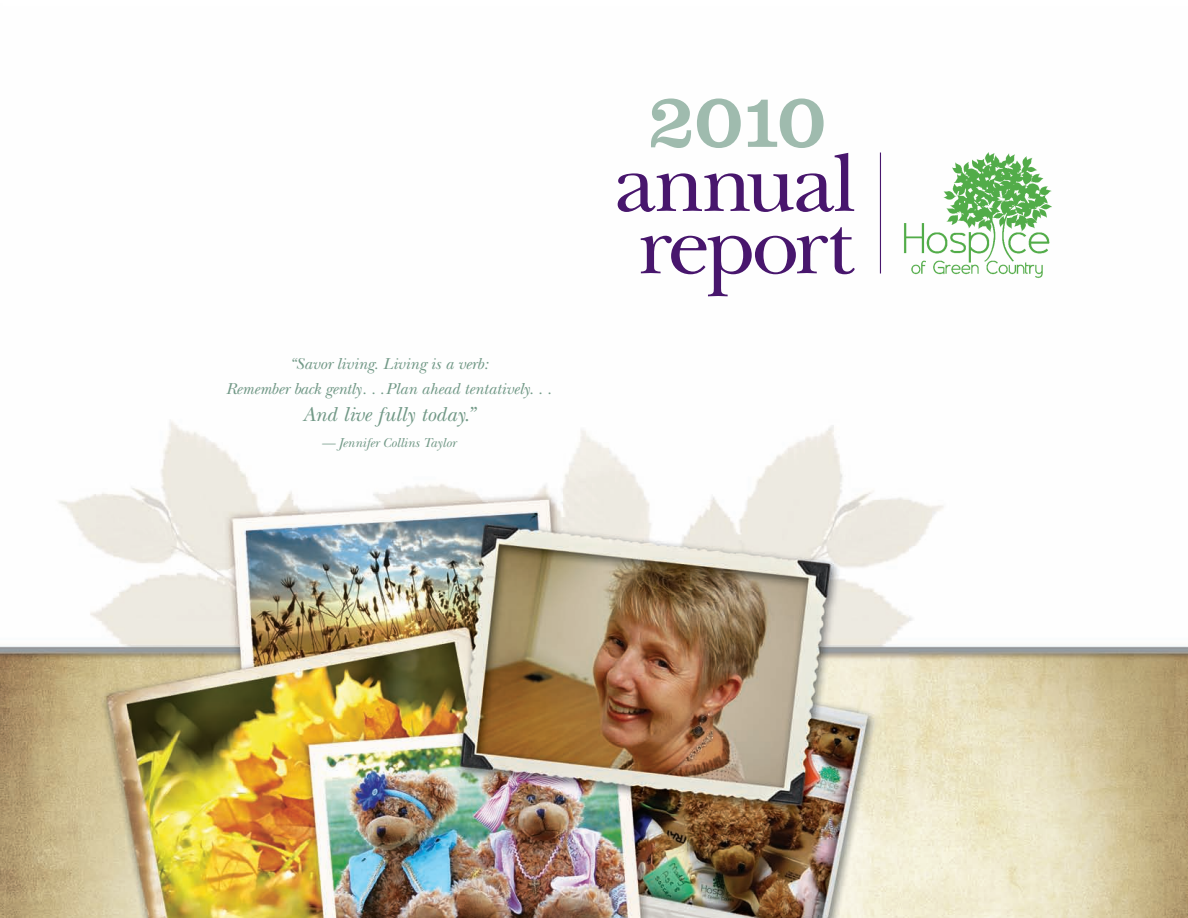
<style>
.page{position:relative;width:1188px;height:918px;background:#fff}
.page>*{position:absolute;margin:0;border:0;box-sizing:border-box;transform-origin:0 0}
.t1{font:85.2px "New Baskerville";letter-spacing:-.04em;color:#48166d}
.t2{font:78px "Clarendon";color:#9fbbae}
.t3{font:italic 21px "New Baskerville";color:#729987}
.t4{font:italic 16.5px "New Baskerville";color:#729987}
.t5{font:italic 13.5px "New Baskerville";color:#729987}
</style>
<div class="page">
<img style="left:0;top:646px;width:1px;height:272px">
<img style="left:1px;top:152px;width:1187px;height:766px">
<img style="left:900px;top:153px;width:155px;height:127px">
<hr style="left:880px;top:153px;width:1px;height:121px;background:#48166d">
<p class="t4" style="left:289px;top:354px;width:201px">“Savor living. Living is a verb:</p>
<p class="t4" style="left:226px;top:380px;width:328px">Remember back gently. . .Plan ahead tentatively. . .</p>
<p class="t3" style="left:303px;top:402px;width:174px">And live fully today.”</p>
<p class="t5" style="left:321px;top:435px;width:136px">— Jennifer Collins Taylor</p>
<p class="t2" style="left:647px;top:75px;width:180px">2010</p>
<p class="t1" style="left:615px;top:134px;width:243px">annual</p>
<p class="t1" style="left:638px;top:196px;width:217px">report</p>
</div>
